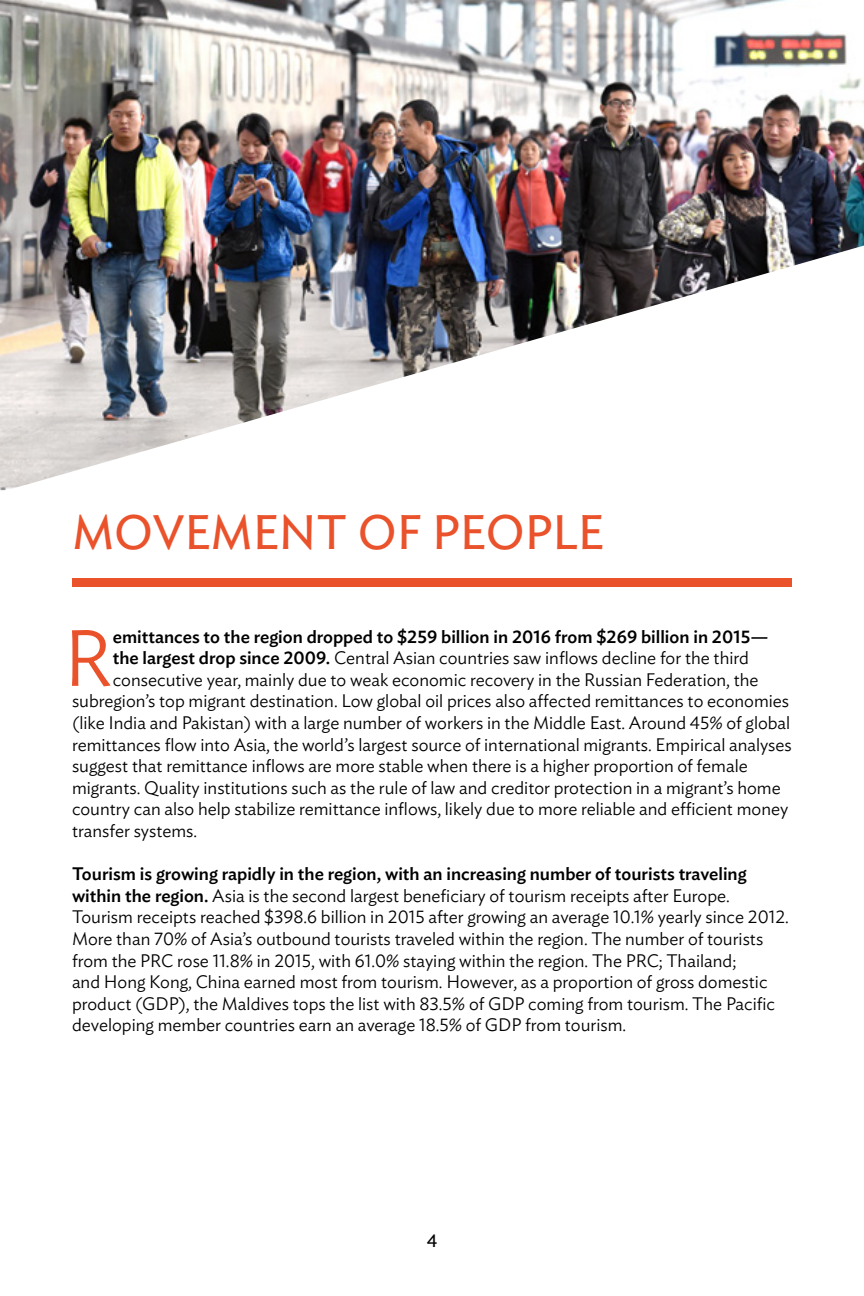
<style>
.page{position:relative;width:864px;height:1296px;background:#fff}
.page>*{position:absolute;margin:0;border:0;box-sizing:border-box;transform-origin:0 0}
.t1{font:300 78.8px "Ideal Sans";color:#ea522b}
.t2{font:48px "Ideal Sans";color:#ea522b}
.t3{font:300 18px/21.6px "Ideal Sans";color:#000}
.t4{font:500 18px "Ideal Sans";color:#000}
.t5{font:18px "Ideal Sans";color:#000}
.s1{font-weight:500}
</style>
<div class="page">
<div style="left:72px;top:578px;width:720px;height:9px;background:#ea522b"></div>
<img style="left:0;top:0;width:864px;height:491px">
<h2 class="t2" style="left:72px;top:496px;width:534px">MOVEMENT OF PEOPLE</h2>
<h1 class="t1" style="left:64px;top:598px;width:50px">R</h1>
<p class="t4" style="left:113px;top:622px;width:657px">emittances to the region dropped to $259 billion in 2016 from $269 billion in 2015—</p>
<p class="t3" style="left:113px;top:646px;width:638px"><span class="s1">the largest drop since 2009.</span> Central Asian countries saw inflows decline for the third</p>
<p class="t3" style="left:113px;top:667px;width:647px">consecutive year, mainly due to weak economic recovery in the Russian Federation, the</p>
<p class="t3" style="left:72px;top:689px;width:719px">subregion’s top migrant destination. Low global oil prices also affected remittances to economies</p>
<p class="t3" style="left:72px;top:710px;width:720px">(like India and Pakistan) with a large number of workers in the Middle East. Around 45% of global</p>
<p class="t3" style="left:72px;top:732px;width:721px">remittances flow into Asia, the world’s largest source of international migrants. Empirical analyses</p>
<p class="t3" style="left:72px;top:754px;width:677px">suggest that remittance inflows are more stable when there is a higher proportion of female</p>
<p class="t3" style="left:72px;top:775px;width:710px">migrants. Quality institutions such as the rule of law and creditor protection in a migrant’s home</p>
<p class="t3" style="left:72px;top:797px;width:718px">country can also help stabilize remittance inflows, likely due to more reliable and efficient money</p>
<p class="t3" style="left:72px;top:818px;width:127px">transfer systems.</p>
<p class="t3" style="left:72px;top:862px;width:718px"><span class="s1">Tourism is growing rapidly in the region, with an increasing number of tourists traveling within the region.</span> Asia is the second largest beneficiary of tourism receipts after Europe.<br>Tourism receipts reached $398.6 billion in 2015 after growing an average 10.1% yearly since 2012.<br>More than 70% of Asia’s outbound tourists traveled within the region. The number of tourists from the PRC rose 11.8% in 2015, with 61.0% staying within the region. The PRC; Thailand;<br>and Hong Kong, China earned most from tourism. However, as a proportion of gross domestic product (GDP), the Maldives tops the list with 83.5% of GDP coming from tourism. The Pacific developing member countries earn an average 18.5% of GDP from tourism.</p>
<p class="t5" style="left:427px;top:1227px;width:12px">4</p>
</div>
